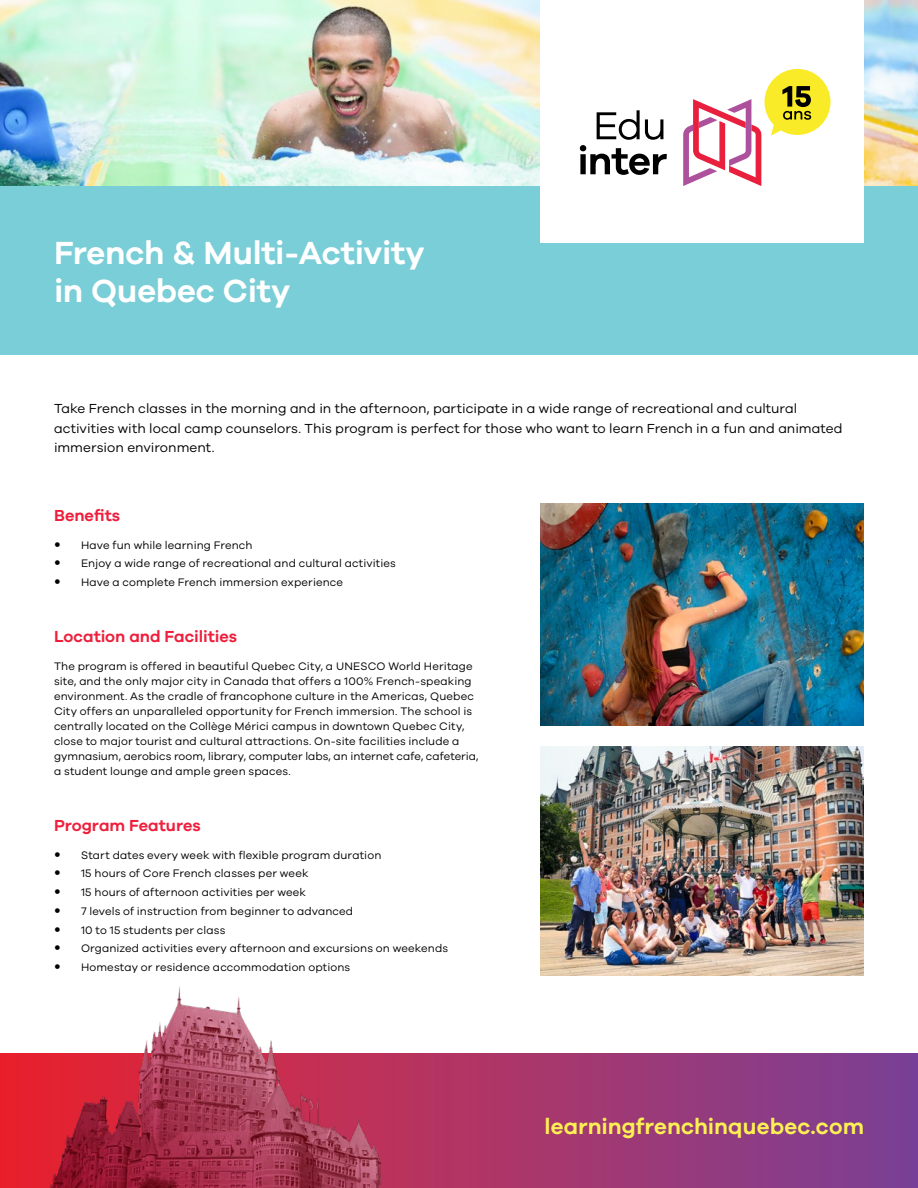
<style>
.page{position:relative;width:918px;height:1188px;background:#fff}
.page>*{position:absolute;margin:0;border:0;box-sizing:border-box;transform-origin:0 0}
.t1{font:600 33px/38px "Galano Grotesque";letter-spacing:-.01em;color:#fff}
.t2{font:600 22.5px "Galano Grotesque";letter-spacing:.005em;color:#fdf052}
.t3{font:600 16.5px "Galano Grotesque";letter-spacing:-.005em;color:#ee1f3c}
.t4{font:13.5px/19.5px "Galano Grotesque";letter-spacing:.005em;color:#000}
.t5{font:11.25px/18.8px "Galano Grotesque";letter-spacing:.01em;color:#000}
</style>
<div class="page">
<img style="left:0;top:0;width:918px;height:186px">
<div style="left:0;top:186px;width:918px;height:169px;background:#7aced7"></div>
<div style="left:540px;top:0;width:324px;height:242px;background:#fff"></div>
<svg style="left:683px;top:69px;width:148px;height:117px"></svg>
<svg style="left:580px;top:110px;width:87px;height:65px"></svg>
<svg style="left:0;top:1053px;width:918px;height:135px"></svg>
<img style="left:37px;top:986px;width:358px;height:202px">
<img style="left:540px;top:747px;width:324px;height:229px">
<img style="left:540px;top:503px;width:324px;height:222px">
<h1 class="t1" style="left:54px;top:233px;width:372px">French &amp; Multi-Activity in Quebec City</h1>
<p class="t4" style="left:54px;top:398px;width:790px">Take French classes in the morning and in the afternoon, participate in a wide range of recreational and cultural activities with local camp counselors. This program is perfect for those who want to learn French in a fun and animated immersion environment.</p>
<h3 class="t3" style="left:54px;top:505px;width:68px">Benefits</h3>
<p class="t5" style="left:81px;top:535px;width:316px">Have fun while learning French<br>Enjoy a wide range of recreational and cultural activities<br>Have a complete French immersion experience</p>
<h3 class="t3" style="left:54px;top:626px;width:185px">Location and Facilities</h3>
<p class="t5" style="left:54px;top:659px;width:426px;line-height:15px">The program is offered in beautiful Quebec City, a UNESCO World Heritage site, and the only major city in Canada that offers a 100% French-speaking environment. As the cradle of francophone culture in the Americas, Quebec City offers an unparalleled opportunity for French immersion. The school is centrally located on the Collège Mérici campus in downtown Quebec City, close to major tourist and cultural attractions. On-site facilities include a gymnasium, aerobics room, library, computer labs, an internet cafe, cafeteria, a student lounge and ample green spaces.</p>
<h3 class="t3" style="left:54px;top:815px;width:148px">Program Features</h3>
<p class="t5" style="left:81px;top:845px;width:369px">Start dates every week with flexible program duration<br>15 hours of Core French classes per week<br>15 hours of afternoon activities per week<br>7 levels of instruction from beginner to advanced<br>10 to 15 students per class<br>Organized activities every afternoon and excursions on weekends Homestay or residence accommodation options</p>
<h2 class="t2" style="left:544px;top:1113px;width:321px">learningfrenchinquebec.com</h2>
</div>
